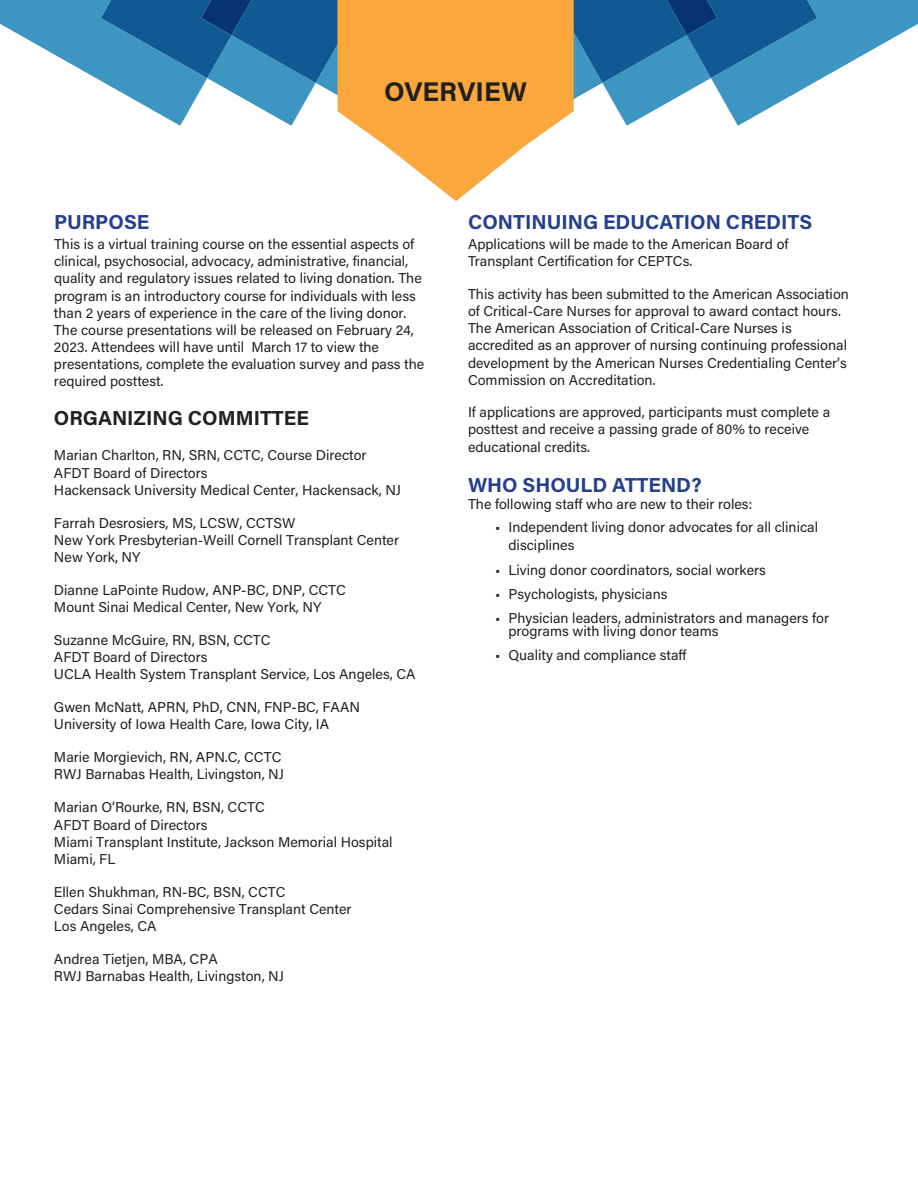
<style>
.page{position:relative;width:918px;height:1188px;background:#fff}
.page>*{position:absolute;margin:0;border:0;box-sizing:border-box;transform-origin:0 0}
.t1{font:700 27px "Acumin Pro";color:#231f20}
.t2{font:700 20.25px "Acumin Pro";color:#253f8e}
.t3{font:700 20.25px "Acumin Pro";color:#231f20}
.t4{font:14.25px/17.1px "Acumin Pro";color:#231f20}
</style>
<div class="page">
<svg style="left:0;top:0;width:918px;height:126px"></svg>
<svg style="left:338px;top:0;width:236px;height:201px;fill:#faa83d"></svg>
<h1 class="t1" style="left:384px;top:72px;width:144px">OVERVIEW</h1>
<h2 class="t2" style="left:54px;top:207px;width:97px">PURPOSE</h2>
<p class="t4" style="left:54px;top:235px;width:372px">This is a virtual training course on the essential aspects of clinical, psychosocial, advocacy, administrative, financial, quality and regulatory issues related to living donation. The program is an introductory course for individuals with less than 2 years of experience in the care of the living donor.<br>The course presentations will be released on February 24, 2023. Attendees will have until March 17 to view the presentations, complete the evaluation survey and pass the required posttest.</p>
<h2 class="t3" style="left:54px;top:403px;width:256px">ORGANIZING COMMITTEE</h2>
<p class="t4" style="left:54px;top:446px;width:349px">Marian Charlton, RN, SRN, CCTC, Course Director<br>AFDT Board of Directors<br>Hackensack University Medical Center, Hackensack, NJ</p>
<p class="t4" style="left:54px;top:514px;width:347px">Farrah Desrosiers, MS, LCSW, CCTSW<br>New York Presbyterian-Weill Cornell Transplant Center<br>New York, NY</p>
<p class="t4" style="left:54px;top:581px;width:293px">Dianne LaPointe Rudow, ANP-BC, DNP, CCTC<br>Mount Sinai Medical Center, New York, NY</p>
<p class="t4" style="left:54px;top:631px;width:363px">Suzanne McGuire, RN, BSN, CCTC<br>AFDT Board of Directors<br>UCLA Health System Transplant Service, Los Angeles, CA</p>
<p class="t4" style="left:54px;top:698px;width:308px">Gwen McNatt, APRN, PhD, CNN, FNP-BC, FAAN<br>University of Iowa Health Care, Iowa City, IA</p>
<p class="t4" style="left:54px;top:748px;width:232px">Marie Morgievich, RN, APN.C, CCTC<br>RWJ Barnabas Health, Livingston, NJ</p>
<p class="t4" style="left:54px;top:798px;width:340px">Marian O’Rourke, RN, BSN, CCTC<br>AFDT Board of Directors<br>Miami Transplant Institute, Jackson Memorial Hospital<br>Miami, FL</p>
<p class="t4" style="left:54px;top:883px;width:299px">Ellen Shukhman, RN-BC, BSN, CCTC<br>Cedars Sinai Comprehensive Transplant Center<br>Los Angeles, CA</p>
<p class="t4" style="left:54px;top:950px;width:232px">Andrea Tietjen, MBA, CPA<br>RWJ Barnabas Health, Livingston, NJ</p>
<h2 class="t2" style="left:468px;top:207px;width:346px">CONTINUING EDUCATION CREDITS</h2>
<p class="t4" style="left:468px;top:235px;width:322px">Applications will be made to the American Board of<br>Transplant Certification for CEPTCs.</p>
<p class="t4" style="left:468px;top:284px;width:382px">This activity has been submitted to the American Association of Critical-Care Nurses for approval to award contact hours.<br>The American Association of Critical-Care Nurses is accredited as an approver of nursing continuing professional development by the American Nurses Credentialing Center’s Commission on Accreditation.</p>
<p class="t4" style="left:468px;top:402px;width:364px;line-height:17.5px">If applications are approved, participants must complete a posttest and receive a passing grade of 80% to receive educational credits.</p>
<h2 class="t2" style="left:468px;top:470px;width:235px">WHO SHOULD ATTEND?</h2>
<p class="t4" style="left:468px;top:495px;width:286px">The following staff who are new to their roles:</p>
<p class="t4" style="left:508px;top:518px;width:311px;text-indent:-13px">• Independent living donor advocates for all clinical disciplines</p>
<p class="t4" style="left:495px;top:561px;width:273px">• Living donor coordinators, social workers</p>
<p class="t4" style="left:495px;top:585px;width:174px">• Psychologists, physicians</p>
<p class="t4" style="left:508px;top:611px;width:322px;line-height:13.5px;text-indent:-13px">• Physician leaders, administrators and managers for programs with living donor teams</p>
<p class="t4" style="left:495px;top:646px;width:193px">• Quality and compliance staff</p>
</div>
